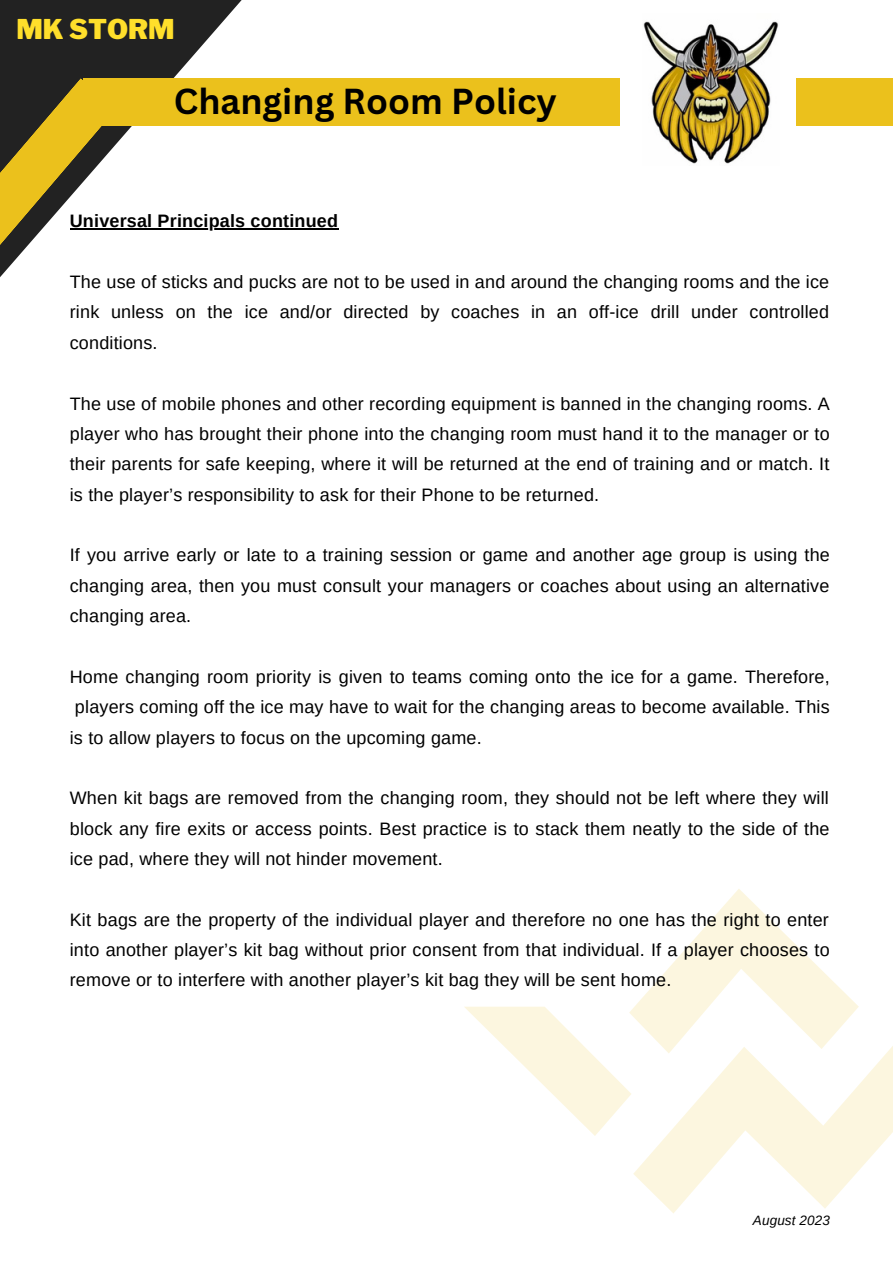
<style>
.page{position:relative;width:893px;height:1264px;background:#fff}
.page>*{position:absolute;margin:0;border:0;box-sizing:border-box;transform-origin:0 0}
.t1{font:700 35.1px "Canva Sans";color:#000}
.t2{font:900 27px "Libre Franklin";color:#ffdf2b}
.t3{font:18px/30.3px "Arimo";letter-spacing:.01em;color:#000;text-align:justify}
.t4{font:700 18px "Arimo";letter-spacing:.01em;color:#000}
.t5{font:italic 13.5px "Arimo";letter-spacing:.01em;color:#000}
</style>
<div class="page">
<svg style="left:464px;top:889px;width:428px;height:324px"></svg>
<svg style="left:0;top:0;width:300px;height:143px;fill:#222"></svg>
<svg style="left:0;top:78px;width:117px;height:199px"></svg>
<div style="left:83px;top:78px;width:536px;height:47px;background:#ebc11c"></div>
<div style="left:796px;top:78px;width:96px;height:47px;background:#ebc11c"></div>
<img style="left:643px;top:21px;width:136px;height:143px">
<hr style="left:70px;top:228px;width:268px;height:2px;background:#000">
<p class="t2" style="left:16px;top:13px;width:160px">MK STORM</p>
<p class="t1" style="left:174px;top:77px;width:384px">Changing Room Policy</p>
<p class="t4" style="left:70px;top:211px;width:270px">Universal Principals continued</p>
<p class="t3" style="left:70px;top:267px;width:761px">The use of sticks and pucks are not to be used in and around the changing rooms and the ice rink unless on the ice and/or directed by coaches in an off-ice drill under controlled conditions.</p>
<p class="t3" style="left:70px;top:388px;width:761px">The use of mobile phones and other recording equipment is banned in the changing rooms. A player who has brought their phone into the changing room must hand it to the manager or to their parents for safe keeping, where it will be returned at the end of training and or match. It is the player’s responsibility to ask for their Phone to be returned.</p>
<p class="t3" style="left:70px;top:540px;width:761px">If you arrive early or late to a training session or game and another age group is using the changing area, then you must consult your managers or coaches about using an alternative changing area.</p>
<p class="t3" style="left:70px;top:661px;width:761px">Home changing room priority is given to teams coming onto the ice for a game. Therefore, players coming off the ice may have to wait for the changing areas to become available. This is to allow players to focus on the upcoming game.</p>
<p class="t3" style="left:70px;top:783px;width:761px">When kit bags are removed from the changing room, they should not be left where they will block any fire exits or access points. Best practice is to stack them neatly to the side of the ice pad, where they will not hinder movement.</p>
<p class="t3" style="left:70px;top:904px;width:761px">Kit bags are the property of the individual player and therefore no one has the right to enter into another player’s kit bag without prior consent from that individual. If a player chooses to remove or to interfere with another player’s kit bag they will be sent home.</p>
<p class="t5" style="left:752px;top:1212px;width:79px">August 2023</p>
</div>
